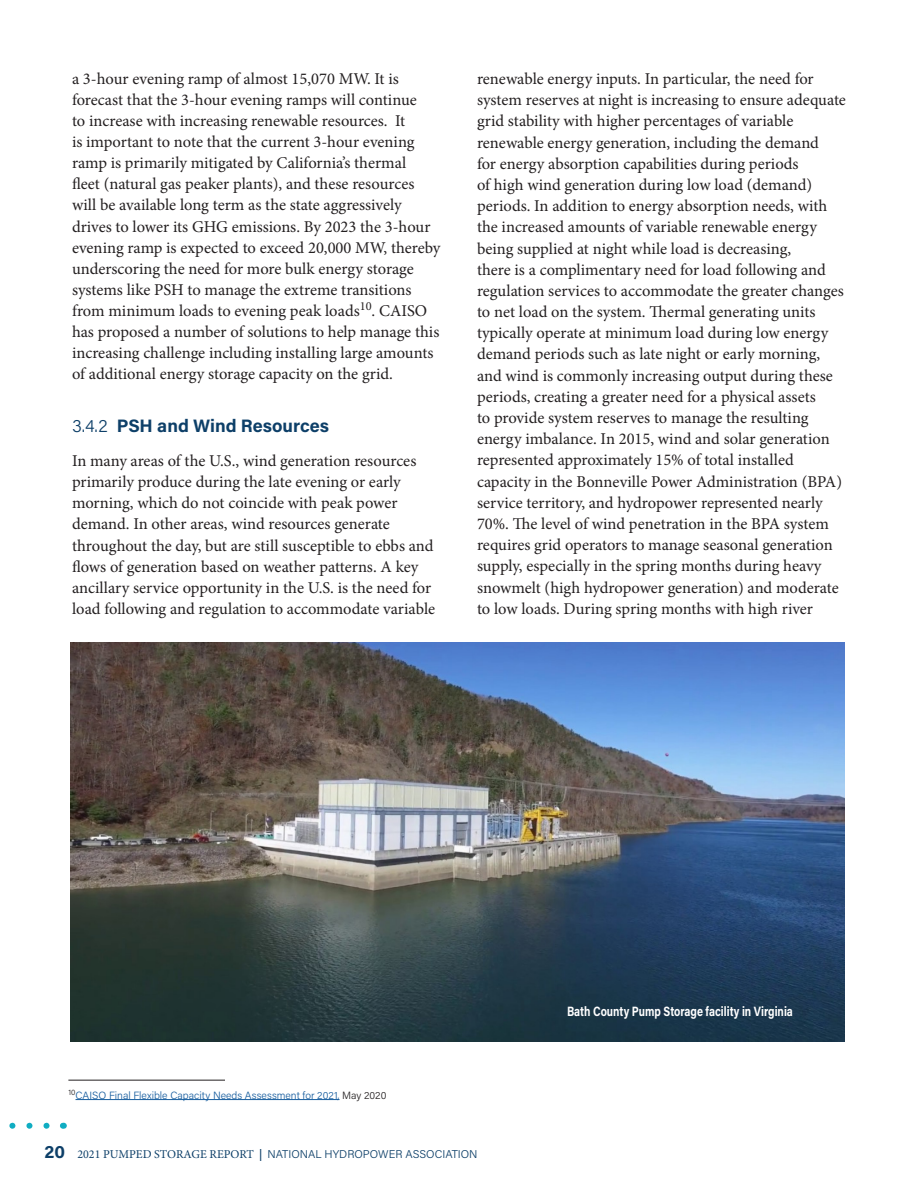
<style>
.page{position:relative;width:918px;height:1188px;background:#fff}
.page>*{position:absolute;margin:0;border:0;box-sizing:border-box;transform-origin:0 0}
.bhead{font:700 18px "Acumin Pro";color:#0d3f68}
.t1{font:16.5px/21.1px "Minion Pro";color:#231f20}
.t2{font:700 13.5px "Acumin Pro";color:#fff;scale:.8 1}
.t3{font:300 11.25px "Acumin Pro";color:#0d3f68}
.t4{font:300 10.5px "Acumin Pro";color:#175d9e}
.s1{font-weight:300}
.s2{color:#231f20}
.s3{font-family:"Minion Pro";font-weight:400;font-size:12px}
.s4{font-family:"Minion Pro";font-weight:700;font-size:12px}
</style>
<div class="page">
<svg style="left:9px;top:1123px;width:41px;height:6px"></svg>
<hr style="left:68px;top:1080px;width:157px;height:1px;background:#231f20">
<hr style="left:76px;top:1099px;width:264px;height:1px;background:#175d9e">
<img style="left:70px;top:643px;width:774px;height:399px">
<p class="t1" style="left:72px;top:68px;width:370px">a 3-hour evening ramp of almost 15,070 MW. It is forecast that the 3-hour evening ramps will continue<br>to increase with increasing renewable resources. It<br>is important to note that the current 3-hour evening ramp is primarily mitigated by California’s thermal<br>fleet (natural gas peaker plants), and these resources will be available long term as the state aggressively drives to lower its GHG emissions. By 2023 the 3-hour evening ramp is expected to exceed 20,000 MW, thereby underscoring the need for more bulk energy storage systems like PSH to manage the extreme transitions from minimum loads to evening peak loads<sup>10</sup>. CAISO has proposed a number of solutions to help manage this increasing challenge including installing large amounts of additional energy storage capacity on the grid.</p>
<p class="bhead" style="left:72px;top:413px;width:259px"><span class="s1">3.4.2</span> PSH and Wind Resources</p>
<p class="t1" style="left:72px;top:450px;width:365px">In many areas of the U.S., wind generation resources primarily produce during the late evening or early morning, which do not coincide with peak power demand. In other areas, wind resources generate throughout the day, but are still susceptible to ebbs and flows of generation based on weather patterns. A key ancillary service opportunity in the U.S. is the need for load following and regulation to accommodate variable</p>
<p class="t1" style="left:477px;top:68px;width:370px">renewable energy inputs. In particular, the need for system reserves at night is increasing to ensure adequate grid stability with higher percentages of variable renewable energy generation, including the demand<br>for energy absorption capabilities during periods<br>of high wind generation during low load (demand) periods. In addition to energy absorption needs, with the increased amounts of variable renewable energy being supplied at night while load is decreasing,<br>there is a complimentary need for load following and regulation services to accommodate the greater changes to net load on the system. Thermal generating units typically operate at minimum load during low energy demand periods such as late night or early morning, and wind is commonly increasing output during these periods, creating a greater need for a physical assets<br>to provide system reserves to manage the resulting energy imbalance. In 2015, wind and solar generation represented approximately 15% of total installed capacity in the Bonneville Power Administration (BPA) service territory, and hydropower represented nearly 70%. The level of wind penetration in the BPA system requires grid operators to manage seasonal generation supply, especially in the spring months during heavy snowmelt (high hydropower generation) and moderate to low loads. During spring months with high river</p>
<p class="t4" style="left:68px;top:1088px;width:320px"><sup>10</sup>CAISO Final Flexible Capacity Needs Assessment for 2021, <span class="s2">May 2020</span></p>
<p class="t2" style="left:567px;top:1002px;width:284px">Bath County Pump Storage facility in Virginia</p>
<p class="bhead" style="left:44px;top:1139px;width:22px">20</p>
<p class="t3" style="left:77px;top:1146px;width:402px"><span class="s3">2021 PUMPED STORAGE REPORT</span> <span class="s4">|</span> NATIONAL HYDROPOWER ASSOCIATION</p>
</div>
